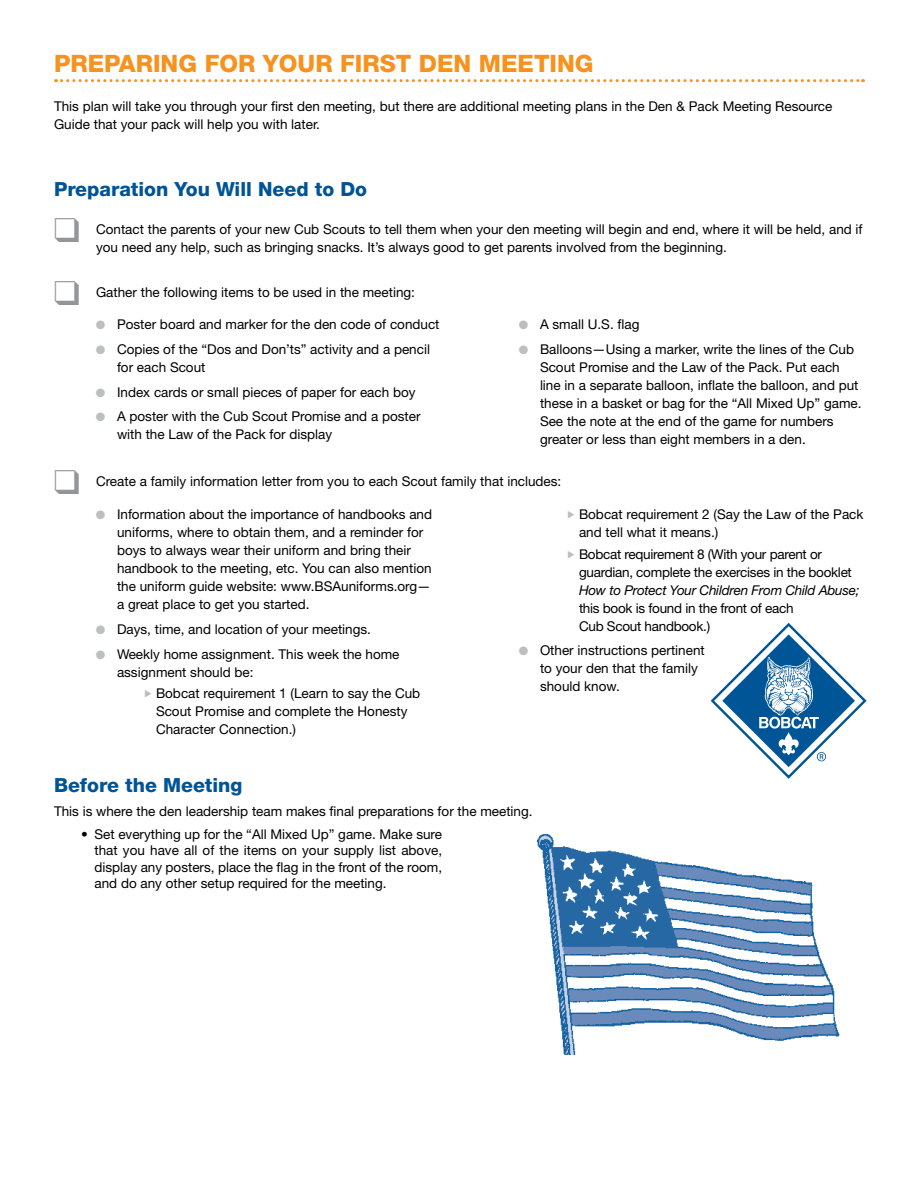
<style>
.page{position:relative;width:918px;height:1188px;background:#fff}
.page>*{position:absolute;margin:0;border:0;box-sizing:border-box;transform-origin:0 0}
.t1{font:800 24px "Helvetica Neue";color:#f7921e}
.t2{font:800 19.5px "Helvetica Neue";color:#005496}
.t3{font:13.5px/18px "Helvetica Neue";color:#000}
.t4{font:13.5px/18px "Helvetica Neue";letter-spacing:-.02em;color:#000}
.t5{font:italic 13.5px "Helvetica Neue";letter-spacing:-.02em;color:#000}
.s1{color:#939598}
.s2{color:#bcbec0}
</style>
<div class="page">
<img style="left:536px;top:834px;width:304px;height:220px">
<svg style="left:56px;top:79px;width:807px;height:3px"></svg>
<svg style="left:711px;top:623px;width:156px;height:156px"></svg>
<h1 class="t1" style="left:54px;top:50px;width:541px">Preparing for Your First Den Meeting</h1>
<p class="t3" style="left:54px;top:97px;width:780px">This plan will take you through your first den meeting, but there are additional meeting plans in the Den &amp; Pack Meeting Resource<br>Guide that your pack will help you with later.</p>
<h2 class="t2" style="left:54px;top:178px;width:315px">Preparation You Will Need to Do</h2>
<p class="t3" style="left:96px;top:220px;width:768px;text-indent:-42px"><span class="s1">❑</span> Contact the parents of your new Cub Scouts to tell them when your den meeting will begin and end, where it will be held, and if you need any help, such as bringing snacks. It’s always good to get parents involved from the beginning.</p>
<p class="t3" style="left:54px;top:283px;width:363px"><span class="s1">❑</span> Gather the following items to be used in the meeting:</p>
<p class="t3" style="left:96px;top:315px;width:345px"><span class="s2">●</span> Poster board and marker for the den code of conduct</p>
<p class="t3" style="left:117px;top:340px;width:315px;text-indent:-21px"><span class="s2">●</span> Copies of the “Dos and Don’ts” activity and a pencil for each Scout</p>
<p class="t3" style="left:96px;top:383px;width:321px"><span class="s2">●</span> Index cards or small pieces of paper for each boy</p>
<p class="t3" style="left:117px;top:407px;width:305px;text-indent:-21px"><span class="s2">●</span> A poster with the Cub Scout Promise and a poster with the Law of the Pack for display</p>
<p class="t3" style="left:519px;top:315px;width:122px"><span class="s2">●</span> A small U.S. flag</p>
<p class="t3" style="left:540px;top:340px;width:323px;text-indent:-21px"><span class="s2">●</span> Balloons—Using a marker, write the lines of the Cub Scout Promise and the Law of the Pack. Put each line in a separate balloon, inflate the balloon, and put these in a basket or bag for the “All Mixed Up” game.<br>See the note at the end of the game for numbers greater or less than eight members in a den.</p>
<p class="t3" style="left:54px;top:472px;width:509px"><span class="s1">❑</span> Create a family information letter from you to each Scout family that includes:</p>
<p class="t3" style="left:117px;top:505px;width:317px;text-indent:-21px"><span class="s2">●</span> Information about the importance of handbooks and uniforms, where to obtain them, and a reminder for boys to always wear their uniform and bring their handbook to the meeting, etc. You can also mention the uniform guide website: www.BSAuniforms.org— a great place to get you started.</p>
<p class="t3" style="left:96px;top:620px;width:277px"><span class="s2">●</span> Days, time, and location of your meetings.</p>
<p class="t3" style="left:117px;top:645px;width:284px;text-indent:-21px"><span class="s2">●</span> Weekly home assignment. This week the home assignment should be:</p>
<p class="t3" style="left:156px;top:684px;width:266px">Bobcat requirement 1 (Learn to say the Cub<br>Scout Promise and complete the Honesty<br>Character Connection.)</p>
<p class="t3" style="left:579px;top:505px;width:286px">Bobcat requirement 2 (Say the Law of the Pack and tell what it means.)</p>
<p class="t4" style="left:579px;top:545px;width:274px">Bobcat requirement 8 (With your parent or guardian, complete the exercises in the booklet</p>
<p class="t5" style="left:579px;top:582px;width:282px">How to Protect Your Children From Child Abuse;</p>
<p class="t4" style="left:579px;top:599px;width:216px">this book is found in the front of each<br>Cub Scout handbook.)</p>
<p class="t3" style="left:540px;top:641px;width:166px;text-indent:-21px"><span class="s2">●</span> Other instructions pertinent to your den that the family should know.</p>
<h2 class="t2" style="left:54px;top:773px;width:190px">Before the Meeting</h2>
<p class="t3" style="left:54px;top:802px;width:480px">This is where the den leadership team makes final preparations for the meeting.</p>
<p class="t3" style="left:95px;top:826px;width:349px;line-height:16.5px;text-align:justify;text-indent:-14px">• Set everything up for the “All Mixed Up” game. Make sure that you have all of the items on your supply list above, display any posters, place the flag in the front of the room, and do any other setup required for the meeting.</p>
</div>
